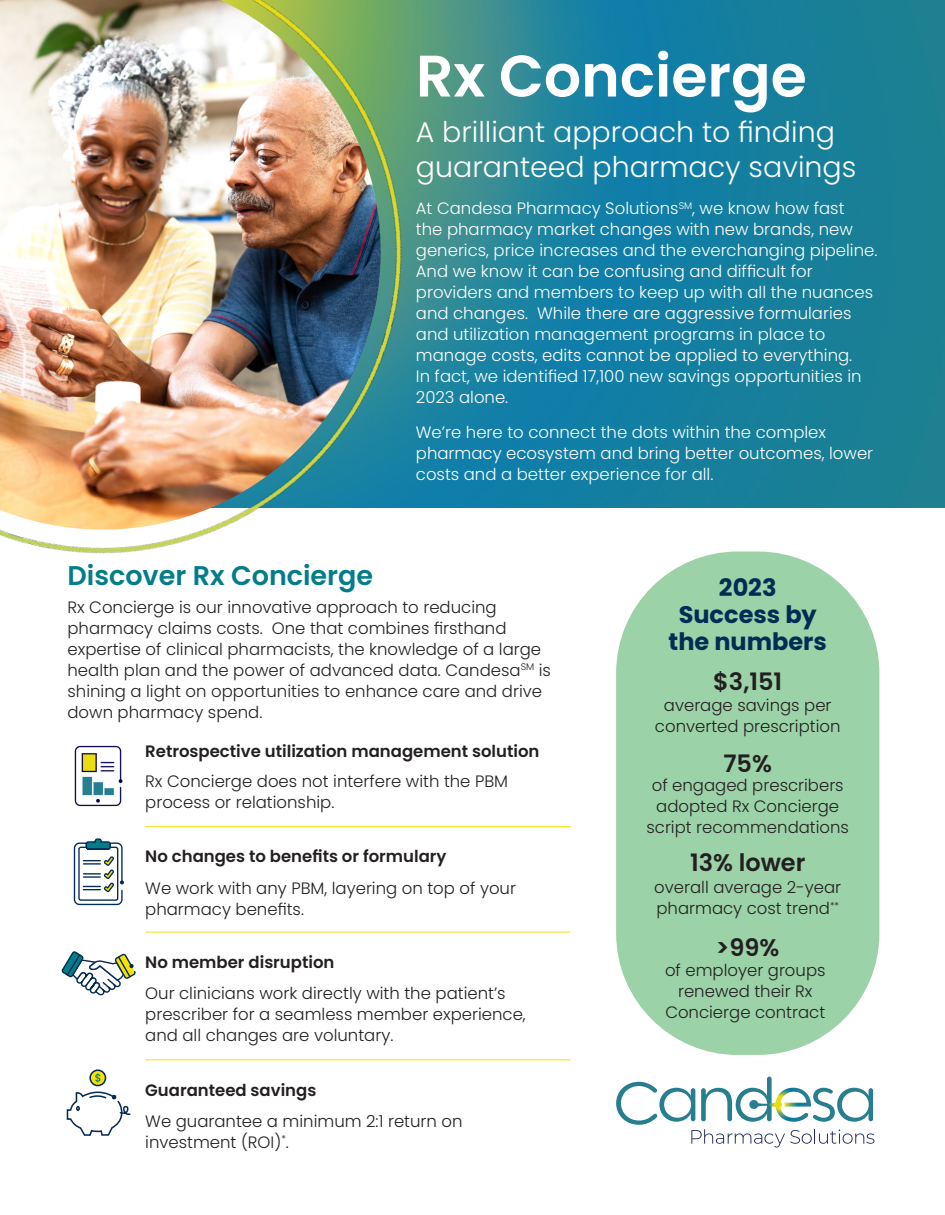
<style>
.page{position:relative;width:945px;height:1215px;background:#fff}
.page>*{position:absolute;margin:0;border:0;box-sizing:border-box;transform-origin:0 0}
.t1{font:600 58.5px "Poppins";color:#fff}
.t2{font:300 28.5px/34.2px "Poppins";color:#fff}
.t3{font:600 27px "Poppins";color:#037d8a}
.t4{font:700 24px/27px "Poppins";color:#042b54;text-align:center}
.t5{font:600 24px "Poppins";color:#231f20}
.body{font:300 16.5px/21px "Poppins";color:#231f20}
.t6{font:300 16.5px/21px "Poppins";color:#fff}
.t7{font:600 16.5px "Poppins";color:#231f20}
</style>
<div class="page">
<img style="left:544px;top:0;width:401px;height:508px">
<hr style="left:145px;top:826px;width:426px;height:1px;background:#f5e209">
<hr style="left:145px;top:932px;width:426px;height:1px;background:#f5e209">
<hr style="left:145px;top:1059px;width:426px;height:1px;background:#f5e209">
<svg style="left:73px;top:838px;width:51px;height:68px"></svg>
<svg style="left:61px;top:951px;width:74px;height:45px"></svg>
<svg style="left:66px;top:1091px;width:65px;height:45px"></svg>
<svg style="left:90px;top:1070px;width:16px;height:16px"></svg>
<div style="left:89px;top:1069px;width:17px;height:17px;border:2px solid #042b54;border-radius:50%"></div>
<svg style="left:95px;top:1073px;width:5px;height:10px"></svg>
<div style="left:616px;top:552px;width:263px;height:503px;background:#9bd2a7;border-radius:121px"></div>
<svg style="left:616px;top:1077px;width:258px;height:70px"></svg>
<img style="left:0;top:0;width:544px;height:554px">
<img style="left:74px;top:745px;width:49px;height:62px">
<h1 class="t1" style="left:416px;top:42px;width:392px">Rx Concierge</h1>
<p class="t2" style="left:416px;top:115px;width:442px">A brilliant approach to finding guaranteed pharmacy savings</p>
<p class="t6" style="left:416px;top:198px;width:463px">At Candesa Pharmacy Solutions<sup>SM</sup>, we know how fast<br>the pharmacy market changes with new brands, new generics, price increases and the everchanging pipeline.<br>And we know it can be confusing and difficult for providers and members to keep up with all the nuances and changes. While there are aggressive formularies and utilization management programs in place to manage costs, edits cannot be applied to everything.<br>In fact, we identified 17,100 new savings opportunities in 2023 alone.</p>
<p class="t6" style="left:416px;top:421px;width:459px">We’re here to connect the dots within the complex pharmacy ecosystem and bring better outcomes, lower costs and a better experience for all.</p>
<h1 class="t3" style="left:68px;top:560px;width:307px">Discover Rx Concierge</h1>
<p class="body" style="left:68px;top:597px;width:485px">Rx Concierge is our innovative approach to reducing pharmacy claims costs. One that combines firsthand expertise of clinical pharmacists, the knowledge of a large health plan and the power of advanced data. Candesa<sup>SM</sup> is shining a light on opportunities to enhance care and drive down pharmacy spend.</p>
<h1 class="t7" style="left:145px;top:741px;width:396px">Retrospective utilization management solution</h1>
<p class="body" style="left:145px;top:771px;width:364px">Rx Concierge does not interfere with the PBM process or relationship.</p>
<h1 class="t7" style="left:145px;top:847px;width:303px">No changes to benefits or formulary</h1>
<p class="body" style="left:145px;top:878px;width:372px">We work with any PBM, layering on top of your pharmacy benefits.</p>
<h1 class="t7" style="left:145px;top:953px;width:191px">No member disruption</h1>
<p class="body" style="left:145px;top:983px;width:382px">Our clinicians work directly with the patient’s prescriber for a seamless member experience, and all changes are voluntary.</p>
<h1 class="t7" style="left:145px;top:1080px;width:173px">Guaranteed savings</h1>
<p class="body" style="left:145px;top:1111px;width:319px">We guarantee a minimum 2:1 return on investment (ROI)<sup>*</sup>.</p>
<p class="t4" style="left:669px;top:574px;width:160px">2023<br>Success by the numbers</p>
<p class="t5" style="left:713px;top:668px;width:70px">$3,151</p>
<p class="body" style="left:655px;top:695px;width:187px;text-align:center">average savings per converted prescription</p>
<p class="t5" style="left:724px;top:749px;width:50px">75%</p>
<p class="body" style="left:646px;top:774px;width:204px;text-align:center">of engaged prescribers adopted Rx Concierge script recommendations</p>
<p class="t5" style="left:690px;top:848px;width:117px">13% lower</p>
<p class="body" style="left:654px;top:877px;width:188px">overall average 2-year pharmacy cost trend<sup>**</sup></p>
<p class="t5" style="left:716px;top:934px;width:65px">&gt;99%</p>
<p class="body" style="left:665px;top:960px;width:162px;text-align:center">of employer groups renewed their Rx<br>Concierge contract</p>
</div>
